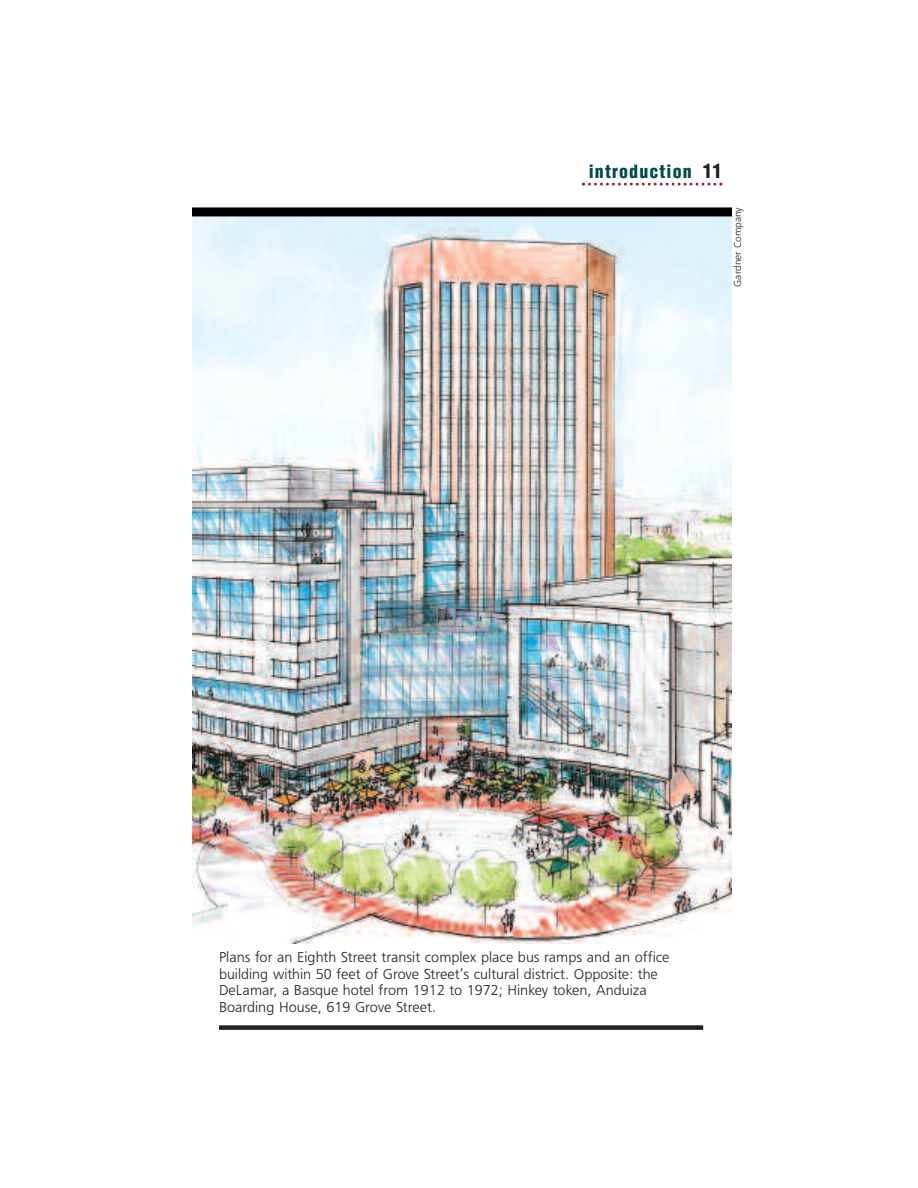
<style>
.page{position:relative;width:918px;height:1188px;background:#fff}
.page>*{position:absolute;margin:0;border:0;box-sizing:border-box;transform-origin:0 0}
.t1{font:900 condensed 18px "Helvetica";letter-spacing:.06em;color:#004d4b}
.t2{font:15px/16.5px "Frugal Sans Light DTC";color:#231f20}
.t3{font:10.5px "Frugal Sans Light DTC";color:#231f20}
.s1{font-size:19.5px;color:#231f20}
</style>
<div class="page">
<svg style="left:582px;top:183px;width:140px;height:3px"></svg>
<img style="left:192px;top:217px;width:540px;height:726px">
<div style="left:192px;top:207px;width:540px;height:9px;background:#000001"></div>
<div style="left:219px;top:1025px;width:484px;height:5px;background:#231f20"></div>
<p class="t1" style="left:589px;top:161px;width:135px">introduction <span class="s1">11</span></p>
<p class="t3" style="left:732px;top:287px;width:81px;rotate:-90deg">Gardner Company</p>
<p class="t2" style="left:219px;top:949px;width:452px">Plans for an Eighth Street transit complex place bus ramps and an office building within 50 feet of Grove Street’s cultural district. Opposite: the DeLamar, a Basque hotel from 1912 to 1972; Hinkey token, Anduiza Boarding House, 619 Grove Street.</p>
</div>
